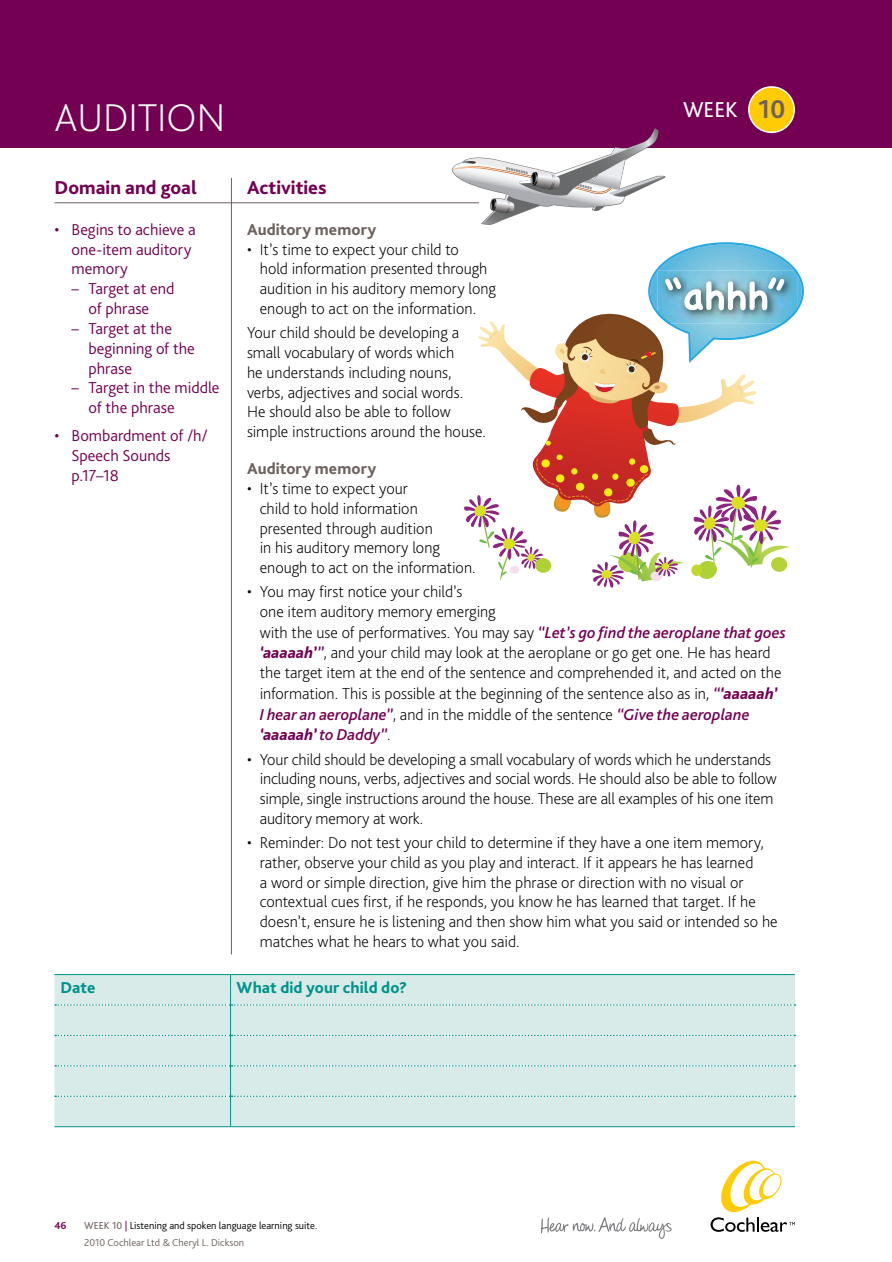
<style>
.page{position:relative;width:892px;height:1262px;background:#fff}
.page>*{position:absolute;margin:0;border:0;box-sizing:border-box;transform-origin:0 0}
.t1{font:200 40.5px "Bliss Pro";color:#fff}
.t2{font:700 27px "Bliss Pro";color:#6e615e}
.t3{font:22.5px "Bliss Pro";color:#fff}
.t4{font:800 19.5px "Bliss Pro";color:#740053}
.t5{font:200 16.5px/19.8px "Bliss Pro";letter-spacing:-.005em;color:#000}
.t6{font:300 16.5px/19.8px "Bliss Pro";color:#740053}
.t7{font:800 16.5px "Bliss Pro";letter-spacing:.01em;color:#6e615e}
.t8{font:800 16.5px "Bliss Pro";letter-spacing:.005em;color:#00938a}
.t9{font:300 10.5px "Bliss Pro";color:#000}
.t10{font:300 10.5px "Bliss Pro";color:#6e615e}
.t11{font:700 10.5px "Bliss Pro";color:#740053}
.s1{font-weight:500;font-style:italic;color:#740053}
.s2{font-weight:800;font-style:italic;color:#740053}
.s3{font-weight:400;color:#6e615e}
.s4{font-weight:400;color:#740053}
</style>
<div class="page">
<svg style="left:710px;top:1160px;width:84px;height:71px"></svg>
<svg style="left:540px;top:1217px;width:131px;height:21px"></svg>
<div style="left:0;top:0;width:891px;height:148px;background:#740053"></div>
<div style="left:748px;top:87px;width:45px;height:45px;background:#ffcb05;border-radius:50%"></div>
<div style="left:747px;top:86px;width:47px;height:47px;border:2px solid #fff;border-radius:50%"></div>
<hr style="left:54px;top:202px;width:425px;height:1px;background:#6e615e">
<svg style="left:451px;top:128px;width:214px;height:97px"></svg>
<svg style="left:464px;top:242px;width:339px;height:345px"></svg>
<hr style="left:231px;top:178px;width:1px;height:776px;background:#6e615e">
<div style="left:54px;top:974px;width:740px;height:151px;background:#d8ebe9"></div>
<svg style="left:55px;top:1003px;width:739px;height:2px"></svg>
<svg style="left:55px;top:1034px;width:739px;height:1px"></svg>
<svg style="left:55px;top:1064px;width:739px;height:2px"></svg>
<svg style="left:55px;top:1095px;width:739px;height:1px"></svg>
<hr style="left:54px;top:973px;width:176px;height:1px;background:#00938a">
<hr style="left:230px;top:973px;width:564px;height:1px;background:#00938a">
<hr style="left:230px;top:974px;width:1px;height:30px;background:#00938a">
<hr style="left:230px;top:1004px;width:1px;height:31px;background:#00938a">
<hr style="left:230px;top:1035px;width:1px;height:30px;background:#00938a">
<hr style="left:230px;top:1065px;width:1px;height:30px;background:#00938a">
<hr style="left:230px;top:1095px;width:1px;height:30px;background:#00938a">
<hr style="left:54px;top:1125px;width:176px;height:1px;background:#00938a">
<hr style="left:230px;top:1125px;width:564px;height:1px;background:#00938a">
<h1 class="t1" style="left:54px;top:92px;width:172px">AUDITION</h1>
<p class="t4" style="left:54px;top:175px;width:144px">Domain and goal</p>
<p class="t6" style="left:71px;top:219px;width:126px;text-indent:-17px">• Begins to achieve a one-item auditory memory</p>
<p class="t6" style="left:71px;top:278px;width:105px;text-align:center">– Target at end of phrase</p>
<p class="t6" style="left:88px;top:318px;width:108px;text-indent:-17px">– Target at the beginning of the phrase</p>
<p class="t6" style="left:88px;top:377px;width:132px;text-indent:-17px">– Target in the middle of the phrase</p>
<p class="t6" style="left:71px;top:425px;width:138px;text-indent:-17px">• Bombardment of /h/<br>Speech Sounds p.17–18</p>
<h3 class="t3" style="left:682px;top:96px;width:56px">WEEK</h3>
<h2 class="t2" style="left:757px;top:92px;width:29px">10</h2>
<p class="t4" style="left:247px;top:175px;width:81px">Activities</p>
<p class="t7" style="left:247px;top:219px;width:131px">Auditory memory</p>
<p class="t5" style="left:260px;top:239px;width:238px;text-indent:-13px">• It’s time to expect your child to<br>hold information presented through audition in his auditory memory long enough to act on the information.</p>
<p class="t5" style="left:247px;top:322px;width:240px">Your child should be developing a small vocabulary of words which<br>he understands including nouns, verbs, adjectives and social words.<br>He should also be able to follow simple instructions around the house.</p>
<p class="t7" style="left:247px;top:458px;width:131px">Auditory memory</p>
<p class="t5" style="left:260px;top:478px;width:217px;text-indent:-13px">• It’s time to expect your<br>child to hold information presented through audition<br>in his auditory memory long enough to act on the information.</p>
<p class="t5" style="left:260px;top:581px;width:527px;line-height:20.4px;text-indent:-13px">• You may first notice your child’s<br>one item auditory memory emerging<br>with the use of performatives. You may say <span class="s1">“Let’s go find the aeroplane that goes </span><span class="s2">‘aaaaah’</span><span class="s1">”</span>, and your child may look at the aeroplane or go get one. He has heard the target item at the end of the sentence and comprehended it, and acted on the information. This is possible at the beginning of the sentence also as in, <span class="s1">“</span><span class="s2">‘aaaaah’<br></span><span class="s1">I hear an aeroplane”</span>, and in the middle of the sentence <span class="s1">“Give the aeroplane </span><span class="s2">‘aaaaah’</span> <span class="s1">to Daddy”</span>.</p>
<p class="t5" style="left:260px;top:748px;width:518px;text-indent:-13px">• Your child should be developing a small vocabulary of words which he understands including nouns, verbs, adjectives and social words. He should also be able to follow simple, single instructions around the house. These are all examples of his one item auditory memory at work.</p>
<p class="t5" style="left:260px;top:832px;width:519px;text-indent:-13px">• Reminder: Do not test your child to determine if they have a one item memory, rather, observe your child as you play and interact. If it appears he has learned<br>a word or simple direction, give him the phrase or direction with no visual or contextual cues first, if he responds, you know he has learned that target. If he doesn’t, ensure he is listening and then show him what you said or intended so he matches what he hears to what you said.</p>
<p class="t8" style="left:60px;top:977px;width:36px">Date</p>
<p class="t8" style="left:236px;top:977px;width:172px">What did your child do?</p>
<p class="t11" style="left:54px;top:1218px;width:14px">46</p>
<p class="t9" style="left:84px;top:1218px;width:235px"><span class="s3">WEEK 10</span> <span class="s4">|</span> Listening and spoken language learning suite.</p>
<p class="t10" style="left:84px;top:1235px;width:161px">2010 Cochlear Ltd &amp; Cheryl L. Dickson</p>
</div>
